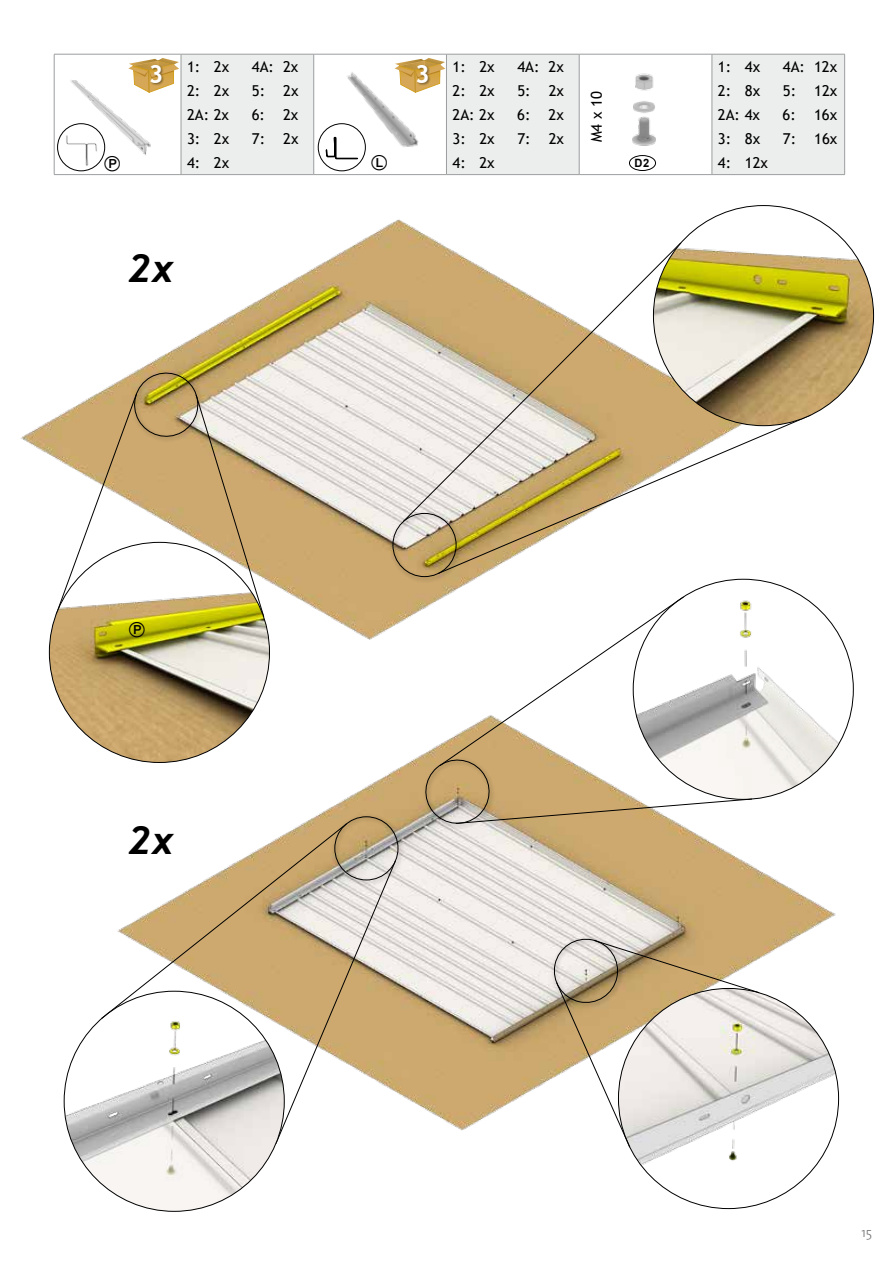
<style>
.page{position:relative;width:893px;height:1263px;background:#fff}
.page>*{position:absolute;margin:0;border:0;box-sizing:border-box;transform-origin:0 0}
.t1{font:italic 700 39px "Trebuchet";color:#000}
.t2{font:700 25.05px "Trebuchet MS";color:#fff}
.t3{font:18px "Bundesbahn Pi 3";color:#000}
.t4{font:15px "Trebuchet MS";color:#000}
.t5{font:300 13.5px "The Sans";color:#707172}
.t6{font:700 11.4px "Arial";color:#000}
</style>
<div class="page">
<svg style="left:182px;top:55px;width:662px;height:119px;fill:#eceded"></svg>
<hr style="left:54px;top:54px;width:127px;height:1px;background:#9c9e9f">
<hr style="left:181px;top:54px;width:133px;height:1px;background:#9c9e9f">
<hr style="left:181px;top:54px;width:1px;height:120px;background:#9c9e9f">
<hr style="left:314px;top:54px;width:132px;height:1px;background:#9c9e9f">
<hr style="left:313px;top:54px;width:1px;height:120px;background:#9c9e9f">
<hr style="left:446px;top:54px;width:133px;height:1px;background:#9c9e9f">
<hr style="left:446px;top:54px;width:1px;height:120px;background:#9c9e9f">
<hr style="left:579px;top:54px;width:133px;height:1px;background:#9c9e9f">
<hr style="left:579px;top:54px;width:1px;height:120px;background:#9c9e9f">
<hr style="left:712px;top:54px;width:133px;height:1px;background:#9c9e9f">
<hr style="left:712px;top:54px;width:1px;height:120px;background:#9c9e9f">
<hr style="left:844px;top:54px;width:1px;height:120px;background:#9c9e9f">
<hr style="left:712px;top:174px;width:133px;height:1px;background:#9c9e9f">
<img style="left:21px;top:128px;width:731px;height:525px">
<img style="left:49px;top:542px;width:220px;height:220px;border-radius:110px">
<svg style="left:56px;top:369px;width:208px;height:248px"></svg>
<img style="left:108px;top:647px;width:733px;height:564px">
<svg style="left:275px;top:886px;width:121px;height:258px"></svg>
<svg style="left:101px;top:823px;width:246px;height:196px"></svg>
<img style="left:64px;top:991px;width:220px;height:220px;border-radius:110px">
<img style="left:618px;top:988px;width:221px;height:220px;border-radius:110px">
<svg style="left:551px;top:935px;width:209px;height:212px"></svg>
<img style="left:633px;top:579px;width:220px;height:220px;border-radius:110px">
<div style="left:423px;top:757px;width:72px;height:72px;background:#000;opacity:.75"></div>
<svg style="left:422px;top:596px;width:330px;height:231px"></svg>
<div style="left:331px;top:813px;width:73px;height:73px;background:#000;opacity:.75"></div>
<div style="left:334px;top:816px;width:64px;height:64px;border:1px solid #000;border-radius:50%"></div>
<div style="left:118px;top:243px;width:66px;height:61px;background:#fff"></div>
<div style="left:118px;top:815px;width:66px;height:61px;background:#fff"></div>
<svg style="left:403px;top:242px;width:278px;height:268px"></svg>
<svg style="left:438px;top:415px;width:373px;height:159px"></svg>
<img style="left:653px;top:206px;width:220px;height:220px;border-radius:110px">
<div style="left:389px;top:510px;width:73px;height:73px;background:#000;opacity:.75"></div>
<div style="left:393px;top:513px;width:63px;height:64px;border:1px solid #000;border-radius:50%"></div>
<img style="left:318px;top:54px;width:128px;height:100px">
<img style="left:54px;top:55px;width:127px;height:103px">
<svg style="left:128px;top:58px;width:51px;height:35px"></svg>
<div style="left:150px;top:65px;width:15px;height:21px;background:#000;opacity:.4"></div>
<svg style="left:395px;top:58px;width:50px;height:35px"></svg>
<div style="left:417px;top:65px;width:14px;height:21px;background:#000;opacity:.4"></div>
<div style="left:318px;top:124px;width:47px;height:47px;background:#fff;border-radius:50%"></div>
<div style="left:318px;top:123px;width:48px;height:48px;border:1px solid #000;border-radius:50%"></div>
<svg style="left:325px;top:137px;width:33px;height:22px"></svg>
<div style="left:58px;top:124px;width:47px;height:47px;background:#fff;border-radius:50%"></div>
<img style="left:58px;top:132px;width:47px;height:39px">
<div style="left:57px;top:123px;width:48px;height:48px;border:1px solid #000;border-radius:50%"></div>
<p class="t4" style="left:187px;top:57px;width:44px">1: 2x</p>
<p class="t4" style="left:252px;top:57px;width:48px">4A: 2x</p>
<p class="t4" style="left:187px;top:81px;width:44px">2: 2x</p>
<p class="t4" style="left:252px;top:81px;width:48px">5: 2x</p>
<p class="t4" style="left:187px;top:105px;width:44px">2A: 2x</p>
<p class="t4" style="left:252px;top:105px;width:48px">6: 2x</p>
<p class="t4" style="left:187px;top:129px;width:44px">3: 2x</p>
<p class="t4" style="left:252px;top:129px;width:48px">7: 2x</p>
<p class="t4" style="left:187px;top:153px;width:44px">4: 2x</p>
<h2 class="t2" style="left:149px;top:58px;width:16px">3</h2>
<h2 class="t2" style="left:415px;top:58px;width:16px">3</h2>
<p class="t3" style="left:104px;top:156px;width:18px">P</p>
<p class="t3" style="left:371px;top:155px;width:18px">L</p>
<p class="t4" style="left:452px;top:57px;width:44px">1: 2x</p>
<p class="t4" style="left:517px;top:57px;width:48px">4A: 2x</p>
<p class="t4" style="left:452px;top:81px;width:44px">2: 2x</p>
<p class="t4" style="left:517px;top:81px;width:48px">5: 2x</p>
<p class="t4" style="left:452px;top:105px;width:44px">2A: 2x</p>
<p class="t4" style="left:517px;top:105px;width:48px">6: 2x</p>
<p class="t4" style="left:452px;top:129px;width:44px">3: 2x</p>
<p class="t4" style="left:517px;top:129px;width:48px">7: 2x</p>
<p class="t4" style="left:452px;top:153px;width:44px">4: 2x</p>
<p class="t4" style="left:587px;top:142px;width:52px;rotate:-90deg">M4 x 10</p>
<p class="t6" style="left:634px;top:155px;width:16px">D2</p>
<p class="t4" style="left:718px;top:57px;width:44px">1: 4x</p>
<p class="t4" style="left:783px;top:57px;width:56px">4A: 12x</p>
<p class="t4" style="left:718px;top:81px;width:44px">2: 8x</p>
<p class="t4" style="left:783px;top:81px;width:56px">5: 12x</p>
<p class="t4" style="left:718px;top:105px;width:44px">2A: 4x</p>
<p class="t4" style="left:783px;top:105px;width:56px">6: 16x</p>
<p class="t4" style="left:718px;top:129px;width:44px">3: 8x</p>
<p class="t4" style="left:783px;top:129px;width:56px">7: 16x</p>
<p class="t4" style="left:718px;top:153px;width:52px">4: 12x</p>
<h1 class="t1" style="left:128px;top:244px;width:47px">2x</h1>
<p class="t3" style="left:129px;top:621px;width:18px">P</p>
<h1 class="t1" style="left:128px;top:815px;width:47px">2x</h1>
<p class="t5" style="left:861px;top:1221px;width:12px">15</p>
</div>
